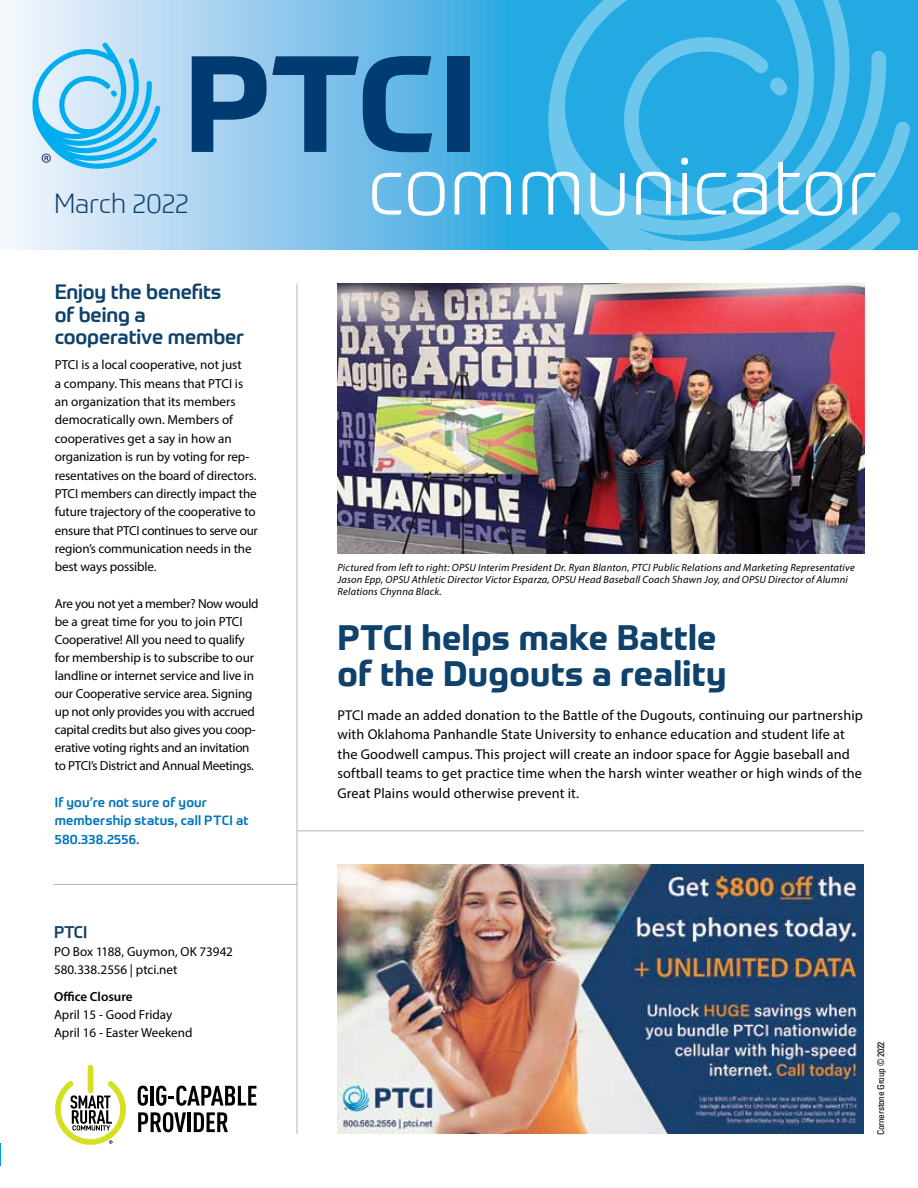
<style>
.page{position:relative;width:918px;height:1188px;background:#fff}
.page>*{position:absolute;margin:0;border:0;box-sizing:border-box;transform-origin:0 0}
.t1{font:700 34.5px/36px "Prometo";letter-spacing:.01em;color:#0e416b}
.t2{font:300 27px "Prometo";letter-spacing:-.005em;color:#0e416b}
.t3{font:500 20.25px/22.5px "Prometo";letter-spacing:-.005em;color:#0e416b}
.t4{font:500 16.5px "Prometo";color:#0e416b}
.t5{font:14.25px/19.5px "Myriad Pro";letter-spacing:.01em;color:#000}
.t6{font:13.2px/18px "Myriad Pro";letter-spacing:-.01em;color:#000}
.t7{font:500 13.2px/18.5px "Prometo";letter-spacing:.015em;color:#0074be}
.t8{font:600 13.2px "Myriad Pro";color:#000}
.t9{font:italic 10.5px/12px "Myriad Pro";letter-spacing:.02em;color:#000}
.t10{font:condensed 9.3px "Univers LT Std";letter-spacing:-.03em;color:#000}
</style>
<div class="page">
<svg style="left:6px;top:0;width:912px;height:249px;background:#8bcaed"></svg>
<svg style="left:548px;top:0;width:362px;height:249px;background:#3ab2e4"></svg>
<svg style="left:192px;top:56px;width:240px;height:96px;background:#4482b0"></svg>
<div style="left:448px;top:56px;width:22px;height:96px;background:#003b71"></div>
<svg style="left:33px;top:43px;width:128px;height:126px;background:#90d4f4"></svg>
<svg style="left:372px;top:173px;width:30px;height:42px"></svg>
<svg style="left:408px;top:172px;width:37px;height:44px"></svg>
<svg style="left:455px;top:172px;width:56px;height:42px"></svg>
<svg style="left:523px;top:172px;width:56px;height:42px"></svg>
<svg style="left:591px;top:173px;width:34px;height:43px"></svg>
<svg style="left:636px;top:172px;width:35px;height:42px"></svg>
<svg style="left:681px;top:158px;width:7px;height:56px"></svg>
<svg style="left:697px;top:173px;width:29px;height:42px"></svg>
<svg style="left:733px;top:173px;width:34px;height:41px"></svg>
<svg style="left:778px;top:162px;width:22px;height:52px"></svg>
<svg style="left:806px;top:172px;width:36px;height:44px"></svg>
<svg style="left:852px;top:173px;width:24px;height:41px"></svg>
<hr style="left:297px;top:284px;width:1px;height:850px;background:#b1b4b6">
<div style="left:88px;top:1065px;width:5px;height:28px;background:#d7df23;border-radius:3px"></div>
<svg style="left:55px;top:1081px;width:71px;height:64px"></svg>
<svg style="left:138px;top:1086px;width:10px;height:20px"></svg>
<hr style="left:150px;top:1086px;width:4px;height:20px;background:#000">
<svg style="left:156px;top:1086px;width:100px;height:20px"></svg>
<svg style="left:138px;top:1112px;width:48px;height:20px"></svg>
<hr style="left:188px;top:1112px;width:3px;height:20px;background:#000">
<svg style="left:194px;top:1112px;width:34px;height:20px"></svg>
<svg style="left:0;top:1144px;width:1px;height:21px"></svg>
<hr style="left:54px;top:884px;width:243px;height:1px;background:#b1b4b6">
<img style="left:338px;top:864px;width:526px;height:270px">
<img style="left:338px;top:284px;width:526px;height:269px">
<hr style="left:297px;top:830px;width:567px;height:1px;background:#b1b4b6">
<h2 class="t2" style="left:54px;top:187px;width:137px">March 2022</h2>
<h3 class="t3" style="left:55px;top:281px;width:191px">Enjoy the benefits of being a cooperative member</h3>
<p class="t6" style="left:55px;top:356px;width:205px">PTCI is a local cooperative, not just<br>a company. This means that PTCI is an organization that its members democratically own. Members of cooperatives get a say in how an organization is run by voting for rep&shy;resentatives on the board of directors.<br>PTCI members can directly impact the future trajectory of the cooperative to ensure that PTCI continues to serve our region’s communication needs in the best ways possible.</p>
<p class="t6" style="left:55px;top:594px;width:205px">Are you not yet a member? Now would be a great time for you to join PTCI Cooperative! All you need to qualify for membership is to subscribe to our landline or internet service and live in our Cooperative service area. Signing up not only provides you with accrued capital credits but also gives you coop&shy;erative voting rights and an invitation to PTCI’s District and Annual Meetings.</p>
<p class="t7" style="left:55px;top:793px;width:195px">If you’re not sure of your membership status, call PTCI at<br>580.338.2556.</p>
<p class="t4" style="left:54px;top:922px;width:35px">PTCI</p>
<p class="t6" style="left:54px;top:942px;width:180px">PO Box 1188, Guymon, OK 73942<br>580.338.2556 | ptci.net</p>
<p class="t8" style="left:54px;top:988px;width:80px">Office Closure</p>
<p class="t6" style="left:54px;top:1005px;width:140px">April 15 - Good Friday<br>April 16 - Easter Weekend</p>
<p class="t9" style="left:338px;top:562px;width:519px">Pictured from left to right: OPSU Interim President Dr. Ryan Blanton, PTCI Public Relations and Marketing Representative<br>Jason Epp, OPSU Athletic Director Victor Esparza, OPSU Head Baseball Coach Shawn Joy, and OPSU Director of Alumni<br>Relations Chynna Black.</p>
<h1 class="t1" style="left:338px;top:619px;width:390px">PTCI helps make Battle of the Dugouts a reality</h1>
<p class="t5" style="left:338px;top:705px;width:527px">PTCI made an added donation to the Battle of the Dugouts, continuing our partnership with Oklahoma Panhandle State University to enhance education and student life at the Goodwell campus. This project will create an indoor space for Aggie baseball and softball teams to get practice time when the harsh winter weather or high winds of the Great Plains would otherwise prevent it.</p>
<p class="t10" style="left:875px;top:1135px;width:95px;rotate:-90deg">Cornerstone Group © 2022</p>
</div>
